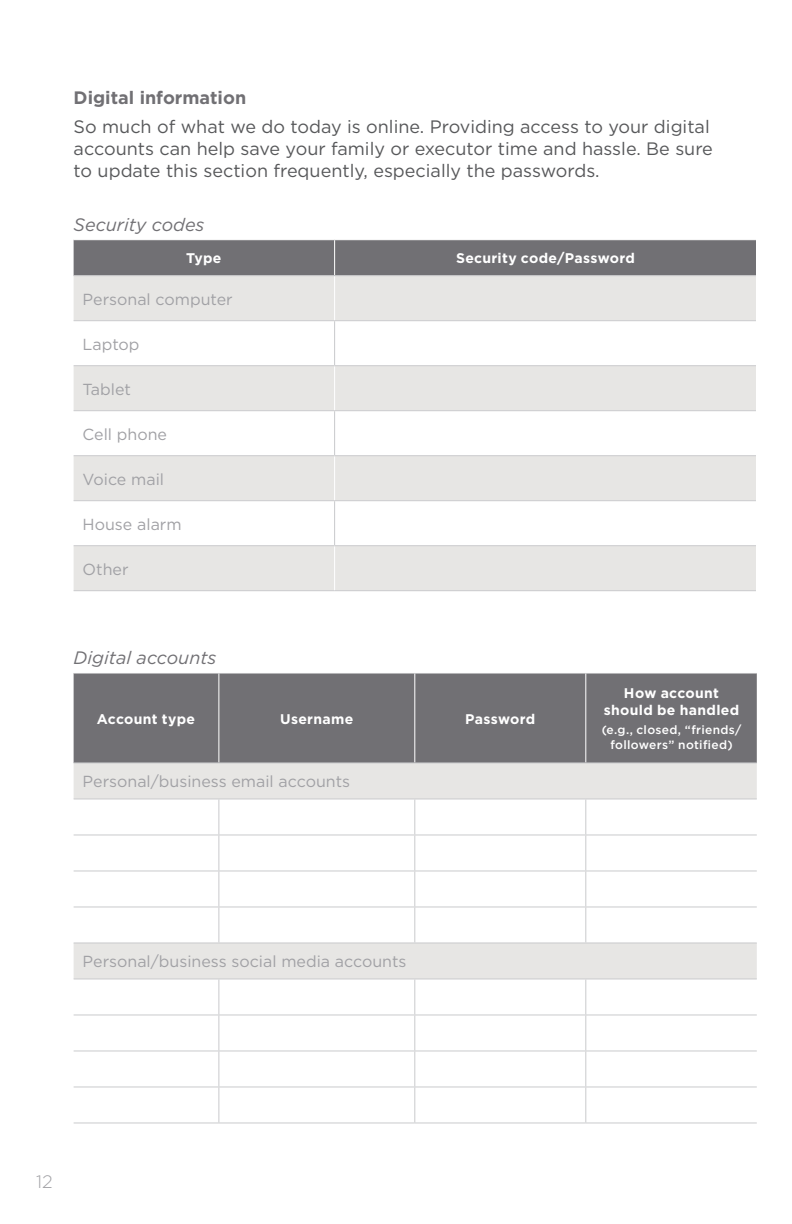
<style>
.page{position:relative;width:792px;height:1224px;background:#fff}
.page>*{position:absolute;margin:0;border:0;box-sizing:border-box;transform-origin:0 0}
.t1{font:18px/22px "Gotham";color:#57585a}
.t2{font:italic 18px "Gotham";color:#717074}
.t3{font:700 18px "Gotham";color:#717074}
.t4{font:300 18px "Gotham";color:#a1a1a5}
.t5{font:16px "Gotham";color:#a1a1a5}
.t6{font:700 14px/16.8px "Gotham";letter-spacing:.025em;color:#fff;text-align:center}
.t7{font:500 12px/14.4px "Gotham";letter-spacing:.025em;color:#fff;text-align:center}
</style>
<div class="page">
<div style="left:74px;top:240px;width:682px;height:35px;background:#717074"></div>
<div style="left:74px;top:276px;width:682px;height:314px;background:#e7e6e4"></div>
<svg style="left:74px;top:321px;width:682px;height:224px"></svg>
<hr style="left:334px;top:240px;width:1px;height:35px;background:#fff">
<hr style="left:74px;top:275px;width:261px;height:1px;background:#c9cacc">
<hr style="left:334px;top:276px;width:1px;height:44px;background:#fff">
<hr style="left:335px;top:275px;width:421px;height:1px;background:#c9cacc">
<hr style="left:335px;top:320px;width:421px;height:1px;background:#c9cacc">
<hr style="left:334px;top:366px;width:1px;height:44px;background:#fff">
<hr style="left:335px;top:365px;width:421px;height:1px;background:#c9cacc">
<hr style="left:335px;top:410px;width:421px;height:1px;background:#c9cacc">
<hr style="left:334px;top:456px;width:1px;height:44px;background:#fff">
<hr style="left:335px;top:455px;width:421px;height:1px;background:#c9cacc">
<hr style="left:335px;top:500px;width:421px;height:1px;background:#c9cacc">
<hr style="left:74px;top:590px;width:261px;height:1px;background:#c9cacc">
<hr style="left:334px;top:546px;width:1px;height:44px;background:#fff">
<hr style="left:335px;top:545px;width:421px;height:1px;background:#c9cacc">
<hr style="left:335px;top:590px;width:421px;height:1px;background:#c9cacc">
<hr style="left:74px;top:320px;width:261px;height:1px;background:#c9cacc">
<hr style="left:334px;top:321px;width:1px;height:44px;background:#c9cacc">
<hr style="left:74px;top:365px;width:261px;height:1px;background:#c9cacc">
<hr style="left:74px;top:410px;width:261px;height:1px;background:#c9cacc">
<hr style="left:334px;top:411px;width:1px;height:44px;background:#c9cacc">
<hr style="left:74px;top:455px;width:261px;height:1px;background:#c9cacc">
<hr style="left:74px;top:500px;width:261px;height:1px;background:#c9cacc">
<hr style="left:334px;top:501px;width:1px;height:44px;background:#c9cacc">
<hr style="left:74px;top:545px;width:261px;height:1px;background:#c9cacc">
<div style="left:74px;top:673px;width:683px;height:89px;background:#717074"></div>
<div style="left:74px;top:763px;width:683px;height:35px;background:#e7e6e4"></div>
<svg style="left:74px;top:799px;width:683px;height:323px"></svg>
<hr style="left:586px;top:798px;width:171px;height:1px;background:#c9cacc">
<hr style="left:74px;top:870px;width:145px;height:1px;background:#c9cacc">
<hr style="left:219px;top:870px;width:196px;height:1px;background:#c9cacc">
<hr style="left:415px;top:870px;width:171px;height:1px;background:#c9cacc">
<hr style="left:74px;top:906px;width:145px;height:1px;background:#c9cacc">
<hr style="left:219px;top:906px;width:196px;height:1px;background:#c9cacc">
<hr style="left:415px;top:906px;width:171px;height:1px;background:#c9cacc">
<hr style="left:586px;top:834px;width:171px;height:1px;background:#c9cacc">
<hr style="left:586px;top:870px;width:171px;height:1px;background:#c9cacc">
<hr style="left:586px;top:906px;width:171px;height:1px;background:#c9cacc">
<hr style="left:586px;top:942px;width:171px;height:1px;background:#c9cacc">
<hr style="left:74px;top:978px;width:145px;height:1px;background:#c9cacc">
<hr style="left:219px;top:978px;width:196px;height:1px;background:#c9cacc">
<hr style="left:415px;top:978px;width:171px;height:1px;background:#c9cacc">
<hr style="left:586px;top:978px;width:171px;height:1px;background:#c9cacc">
<hr style="left:74px;top:1014px;width:145px;height:1px;background:#c9cacc">
<hr style="left:219px;top:1014px;width:196px;height:1px;background:#c9cacc">
<hr style="left:415px;top:1014px;width:171px;height:1px;background:#c9cacc">
<hr style="left:74px;top:1050px;width:145px;height:1px;background:#c9cacc">
<hr style="left:219px;top:1050px;width:196px;height:1px;background:#c9cacc">
<hr style="left:415px;top:1050px;width:171px;height:1px;background:#c9cacc">
<hr style="left:586px;top:1014px;width:171px;height:1px;background:#c9cacc">
<hr style="left:586px;top:1050px;width:171px;height:1px;background:#c9cacc">
<hr style="left:218px;top:673px;width:1px;height:89px;background:#fff">
<hr style="left:414px;top:673px;width:1px;height:89px;background:#fff">
<hr style="left:585px;top:673px;width:1px;height:89px;background:#fff">
<hr style="left:74px;top:762px;width:145px;height:1px;background:#c9cacc">
<hr style="left:219px;top:762px;width:196px;height:1px;background:#c9cacc">
<hr style="left:415px;top:762px;width:171px;height:1px;background:#c9cacc">
<hr style="left:586px;top:762px;width:171px;height:1px;background:#c9cacc">
<hr style="left:74px;top:942px;width:145px;height:1px;background:#c9cacc">
<hr style="left:219px;top:942px;width:196px;height:1px;background:#c9cacc">
<hr style="left:415px;top:942px;width:171px;height:1px;background:#c9cacc">
<hr style="left:74px;top:798px;width:145px;height:1px;background:#c9cacc">
<hr style="left:219px;top:798px;width:196px;height:1px;background:#c9cacc">
<hr style="left:415px;top:798px;width:171px;height:1px;background:#c9cacc">
<hr style="left:74px;top:834px;width:145px;height:1px;background:#c9cacc">
<hr style="left:219px;top:834px;width:196px;height:1px;background:#c9cacc">
<hr style="left:415px;top:834px;width:171px;height:1px;background:#c9cacc">
<hr style="left:218px;top:799px;width:1px;height:35px;background:#c9cacc">
<hr style="left:414px;top:799px;width:1px;height:35px;background:#c9cacc">
<hr style="left:585px;top:799px;width:1px;height:35px;background:#c9cacc">
<hr style="left:218px;top:835px;width:1px;height:35px;background:#c9cacc">
<hr style="left:414px;top:835px;width:1px;height:35px;background:#c9cacc">
<hr style="left:585px;top:835px;width:1px;height:35px;background:#c9cacc">
<hr style="left:218px;top:871px;width:1px;height:35px;background:#c9cacc">
<hr style="left:414px;top:871px;width:1px;height:35px;background:#c9cacc">
<hr style="left:585px;top:871px;width:1px;height:35px;background:#c9cacc">
<hr style="left:218px;top:907px;width:1px;height:35px;background:#c9cacc">
<hr style="left:414px;top:907px;width:1px;height:35px;background:#c9cacc">
<hr style="left:585px;top:907px;width:1px;height:35px;background:#c9cacc">
<hr style="left:218px;top:979px;width:1px;height:35px;background:#c9cacc">
<hr style="left:414px;top:979px;width:1px;height:35px;background:#c9cacc">
<hr style="left:585px;top:979px;width:1px;height:35px;background:#c9cacc">
<hr style="left:218px;top:1015px;width:1px;height:35px;background:#c9cacc">
<hr style="left:414px;top:1015px;width:1px;height:35px;background:#c9cacc">
<hr style="left:585px;top:1015px;width:1px;height:35px;background:#c9cacc">
<hr style="left:218px;top:1051px;width:1px;height:35px;background:#c9cacc">
<hr style="left:414px;top:1051px;width:1px;height:35px;background:#c9cacc">
<hr style="left:585px;top:1051px;width:1px;height:35px;background:#c9cacc">
<hr style="left:218px;top:1087px;width:1px;height:35px;background:#c9cacc">
<hr style="left:414px;top:1087px;width:1px;height:35px;background:#c9cacc">
<hr style="left:585px;top:1087px;width:1px;height:35px;background:#c9cacc">
<hr style="left:74px;top:1086px;width:145px;height:1px;background:#c9cacc">
<hr style="left:219px;top:1086px;width:196px;height:1px;background:#c9cacc">
<hr style="left:415px;top:1086px;width:171px;height:1px;background:#c9cacc">
<hr style="left:586px;top:1086px;width:171px;height:1px;background:#c9cacc">
<hr style="left:74px;top:1122px;width:145px;height:1px;background:#c9cacc">
<hr style="left:219px;top:1122px;width:196px;height:1px;background:#c9cacc">
<hr style="left:415px;top:1122px;width:171px;height:1px;background:#c9cacc">
<hr style="left:586px;top:1122px;width:171px;height:1px;background:#c9cacc">
<p class="t3" style="left:74px;top:85px;width:174px">Digital information</p>
<p class="t1" style="left:74px;top:115px;width:641px">So much of what we do today is online. Providing access to your digital accounts can help save your family or executor time and hassle. Be sure to update this section frequently, especially the passwords.</p>
<p class="t2" style="left:74px;top:213px;width:132px">Security codes</p>
<p class="t6" style="left:186px;top:250px;width:37px">Type</p>
<p class="t6" style="left:456px;top:250px;width:181px">Security code/Password</p>
<p class="t5" style="left:83px;top:289px;width:152px">Personal computer</p>
<p class="t5" style="left:83px;top:334px;width:58px">Laptop</p>
<p class="t5" style="left:83px;top:379px;width:50px">Tablet</p>
<p class="t5" style="left:83px;top:424px;width:86px">Cell phone</p>
<p class="t5" style="left:83px;top:469px;width:83px">Voice mail</p>
<p class="t5" style="left:83px;top:514px;width:101px">House alarm</p>
<p class="t5" style="left:83px;top:559px;width:47px">Other</p>
<p class="t2" style="left:74px;top:647px;width:144px">Digital accounts</p>
<p class="t6" style="left:97px;top:710px;width:100px">Account type</p>
<p class="t6" style="left:280px;top:710px;width:75px">Username</p>
<p class="t6" style="left:465px;top:710px;width:72px">Password</p>
<p class="t5" style="left:83px;top:771px;width:269px">Personal/business email accounts</p>
<p class="t5" style="left:83px;top:951px;width:325px">Personal/business social media accounts</p>
<p class="t6" style="left:604px;top:685px;width:137px">How account should be handled</p>
<p class="t7" style="left:602px;top:723px;width:141px">(e.g., closed, “friends/ followers” notified)</p>
<p class="t4" style="left:36px;top:1170px;width:18px">12</p>
</div>
